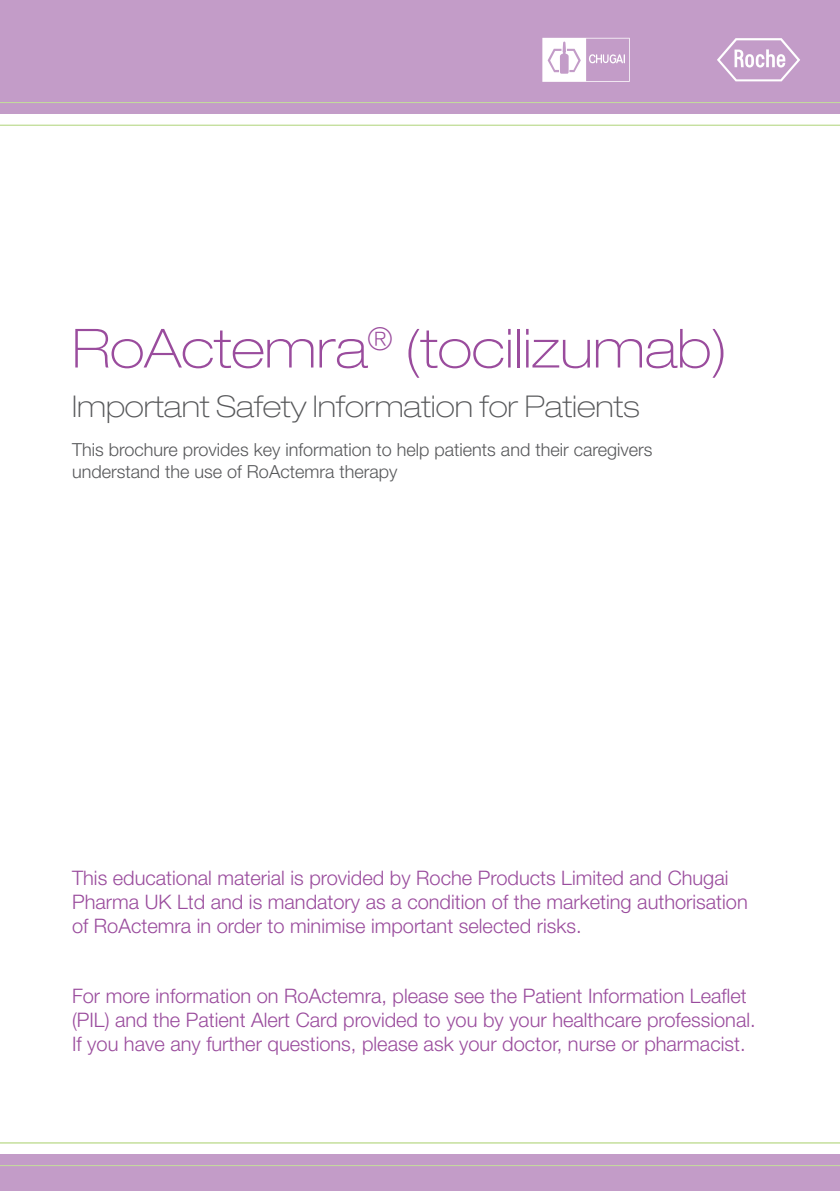
<style>
.page{position:relative;width:840px;height:1191px;background:#fff}
.page>*{position:absolute;margin:0;border:0;box-sizing:border-box;transform-origin:0 0}
.t1{font:100 expanded 54px "Helvetica Neue LT Std";color:#9a4c9d}
.t2{font:100 expanded 30px "Helvetica Neue LT Std";color:#57585a}
.t3{font:300 20px/24px "Helvetica Neue LT Std";color:#9a4c9d}
.t4{font:300 18px/21.6px "Helvetica Neue LT Std";color:#57585a}
</style>
<div class="page">
<div style="left:0;top:0;width:839px;height:113px;background:#c39cc8"></div>
<hr style="left:0;top:102px;width:839px;height:1px;background:#c4df9b">
<hr style="left:0;top:125px;width:839px;height:1px;background:#c4df9b">
<div style="left:0;top:1154px;width:839px;height:37px;background:#c39cc8"></div>
<hr style="left:0;top:1165px;width:839px;height:1px;background:#c4df9b">
<hr style="left:0;top:1142px;width:839px;height:1px;background:#c4df9b">
<svg style="left:717px;top:38px;width:82px;height:43px"></svg>
<svg style="left:542px;top:38px;width:87px;height:44px"></svg>
<p class="t1" style="left:72px;top:316px;width:656px">RoActemra<sup>®</sup> (tocilizumab)</p>
<p class="t2" style="left:72px;top:388px;width:568px">Important Safety Information for Patients</p>
<p class="t4" style="left:72px;top:439px;width:581px">This brochure provides key information to help patients and their caregivers understand the use of RoActemra therapy</p>
<p class="t3" style="left:72px;top:865px;width:676px">This educational material is provided by Roche Products Limited and Chugai<br>Pharma UK Ltd and is mandatory as a condition of the marketing authorisation of RoActemra in order to minimise important selected risks.</p>
<p class="t3" style="left:72px;top:984px;width:684px">For more information on RoActemra, please see the Patient Information Leaflet (PIL) and the Patient Alert Card provided to you by your healthcare professional.<br>If you have any further questions, please ask your doctor, nurse or pharmacist.</p>
</div>
